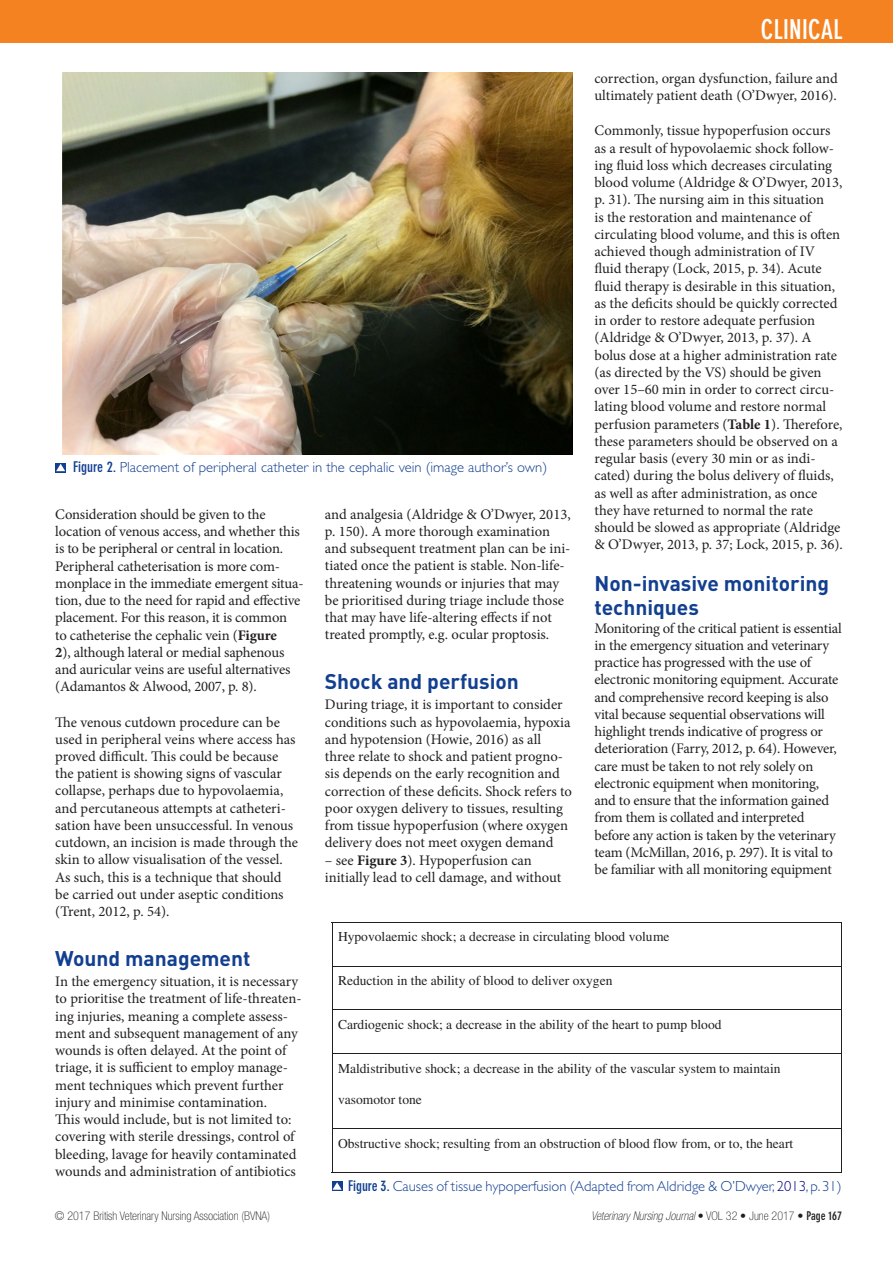
<style>
.page{position:relative;width:893px;height:1263px;background:#fff}
.page>*{position:absolute;margin:0;border:0;box-sizing:border-box;transform-origin:0 0}
.t1{font:700 condensed 27px "DIN Neuzeit Grotesk Std";color:#fff}
.t2{font:700 21px/24px "DIN";color:#123f90}
.t3{font:14.7px/17.2px "Minion Pro";letter-spacing:-.005em;color:#231f20}
.t4{font:300 14.7px "Gill Sans";color:#123f90}
.t5{font:13.5px "Times";color:#231f20}
.t6{font:italic 100 condensed 12px "Helvetica Neue LT Std";color:#231f20}
.t7{font:100 condensed 12px "Helvetica Neue LT Std";color:#231f20}
.s1{font-weight:700}
.s2{font-family:"DIN Neuzeit Grotesk Std";font-weight:700;font-stretch:condensed}
.s3{color:#000080}
.s4{font-style:normal}
.s5{font-family:"DIN Neuzeit Grotesk Std";font-weight:700;font-style:normal}
</style>
<div class="page">
<div style="left:0;top:0;width:893px;height:43px;background:#f58220"></div>
<img style="left:62px;top:72px;width:511px;height:382px">
<svg style="left:55px;top:463px;width:11px;height:9px"></svg>
<svg style="left:56px;top:464px;width:9px;height:7px"></svg>
<hr style="left:332px;top:922px;width:509px;height:1px;background:#231f20">
<hr style="left:332px;top:928px;width:1px;height:38px;background:#231f20">
<hr style="left:841px;top:928px;width:1px;height:38px;background:#231f20">
<hr style="left:332px;top:966px;width:509px;height:1px;background:#231f20">
<hr style="left:332px;top:972px;width:1px;height:37px;background:#231f20">
<hr style="left:841px;top:972px;width:1px;height:37px;background:#231f20">
<hr style="left:332px;top:1009px;width:509px;height:1px;background:#231f20">
<hr style="left:332px;top:1016px;width:1px;height:37px;background:#231f20">
<hr style="left:841px;top:1016px;width:1px;height:37px;background:#231f20">
<hr style="left:332px;top:1053px;width:509px;height:1px;background:#231f20">
<hr style="left:332px;top:1060px;width:1px;height:68px;background:#231f20">
<hr style="left:841px;top:1060px;width:1px;height:68px;background:#231f20">
<hr style="left:332px;top:1128px;width:509px;height:1px;background:#231f20">
<hr style="left:332px;top:1135px;width:1px;height:38px;background:#231f20">
<hr style="left:332px;top:1172px;width:509px;height:1px;background:#231f20">
<hr style="left:841px;top:1135px;width:1px;height:38px;background:#231f20">
<div style="left:332px;top:1181px;width:11px;height:10px;background:#123f90"></div>
<svg style="left:332px;top:1182px;width:10px;height:8px"></svg>
<h1 class="t1" style="left:761px;top:13px;width:83px">CLINICAL</h1>
<p class="t3" style="left:594px;top:70px;width:245px">correction, organ dysfunction, failure and ultimately patient death (O’Dwyer, 2016).</p>
<p class="t3" style="left:594px;top:122px;width:250px">Commonly, tissue hypoperfusion occurs as a result of hypovolaemic shock follow&shy;ing fluid loss which decreases circulating blood volume (Aldridge &amp; O’Dwyer, 2013, p. 31). The nursing aim in this situation<br>is the restoration and maintenance of circulating blood volume, and this is often achieved though administration of IV fluid therapy (Lock, 2015, p. 34). Acute fluid therapy is desirable in this situation, as the deficits should be quickly corrected in order to restore adequate perfusion (Aldridge &amp; O’Dwyer, 2013, p. 37). A bolus dose at a higher administration rate (as directed by the VS) should be given over 15–60 min in order to correct circu&shy;lating blood volume and restore normal perfusion parameters (<span class="s1">Table 1</span>). Therefore, these parameters should be observed on a regular basis (every 30 min or as indi&shy;cated) during the bolus delivery of fluids, as well as after administration, as once they have returned to normal the rate should be slowed as appropriate (Aldridge &amp; O’Dwyer, 2013, p. 37; Lock, 2015, p. 36).</p>
<h2 class="t2" style="left:594px;top:571px;width:236px">Non-invasive monitoring techniques</h2>
<p class="t3" style="left:594px;top:619px;width:249px">Monitoring of the critical patient is essential in the emergency situation and veterinary practice has progressed with the use of electronic monitoring equipment. Accurate and comprehensive record keeping is also vital because sequential observations will highlight trends indicative of progress or deterioration (Farry, 2012, p. 64). However, care must be taken to not rely solely on electronic equipment when monitoring, and to ensure that the information gained from them is collated and interpreted before any action is taken by the veterinary team (McMillan, 2016, p. 297). It is vital to be familiar with all monitoring equipment</p>
<p class="t4" style="left:73px;top:459px;width:476px"><span class="s2">Figure 2.</span> Placement of peripheral catheter in the cephalic vein (image author’s own)</p>
<p class="t3" style="left:325px;top:505px;width:247px">and analgesia (Aldridge &amp; O’Dwyer, 2013, p. 150). A more thorough examination and subsequent treatment plan can be ini&shy;tiated once the patient is stable. Non-life&shy;threatening wounds or injuries that may be prioritised during triage include those that may have life-altering effects if not treated promptly, e.g. ocular proptosis.</p>
<h2 class="t2" style="left:325px;top:668px;width:196px">Shock and perfusion</h2>
<p class="t3" style="left:325px;top:696px;width:249px">During triage, it is important to consider conditions such as hypovolaemia, hypoxia and hypotension (Howie, 2016) as all three relate to shock and patient progno&shy;sis depends on the early recognition and correction of these deficits. Shock refers to poor oxygen delivery to tissues, resulting from tissue hypoperfusion (where oxygen delivery does not meet oxygen demand</p>
<p class="t3" style="left:325px;top:851px;width:238px">– see <span class="s1">Figure 3</span>). Hypoperfusion can initially lead to cell damage, and without</p>
<p class="t3" style="left:55px;top:505px;width:250px">Consideration should be given to the location of venous access, and whether this is to be peripheral or central in location.<br>Peripheral catheterisation is more com&shy;monplace in the immediate emergent situa&shy;tion, due to the need for rapid and effective placement. For this reason, it is common<br>to catheterise the cephalic vein (<span class="s1">Figure<br>2</span>), although lateral or medial saphenous and auricular veins are useful alternatives (Adamantos &amp; Alwood, 2007, p. 8).</p>
<p class="t3" style="left:55px;top:713px;width:244px">The venous cutdown procedure can be used in peripheral veins where access has proved difficult. This could be because the patient is showing signs of vascular collapse, perhaps due to hypovolaemia, and percutaneous attempts at catheteri&shy;sation have been unsuccessful. In venous cutdown, an incision is made through the skin to allow visualisation of the vessel.<br>As such, this is a technique that should be carried out under aseptic conditions (Trent, 2012, p. 54).</p>
<h2 class="t2" style="left:55px;top:945px;width:197px">Wound management</h2>
<p class="t3" style="left:55px;top:973px;width:248px">In the emergency situation, it is necessary to prioritise the treatment of life-threaten&shy;ing injuries, meaning a complete assess&shy;ment and subsequent management of any wounds is often delayed. At the point of triage, it is sufficient to employ manage&shy;ment techniques which prevent further injury and minimise contamination.<br>This would include, but is not limited to: covering with sterile dressings, control of bleeding, lavage for heavily contaminated wounds and administration of antibiotics</p>
<p class="t5" style="left:338px;top:929px;width:333px">Hypovolaemic shock; a decrease in circulating blood volume</p>
<p class="t5" style="left:338px;top:973px;width:276px">Reduction in the ability of blood to deliver oxygen</p>
<p class="t5" style="left:338px;top:1017px;width:385px">Cardiogenic shock; a decrease in the ability of the heart to pump blood</p>
<p class="t5" style="left:338px;top:1060px;width:444px">Maldistributive shock; a decrease in the ability of the vascular system to maintain</p>
<p class="t5" style="left:338px;top:1091px;width:85px">vasomotor tone</p>
<p class="t5" style="left:338px;top:1135px;width:457px">Obstructive shock; resulting from an obstruction of blood flow from, or to, the heart</p>
<p class="t4" style="left:348px;top:1177px;width:495px"><span class="s2">Figure 3.</span> Causes of tissue hypoperfusion (Adapted from Aldridge &amp; O’Dwyer, <span class="s3">2013</span>, p. 31)</p>
<p class="t7" style="left:55px;top:1209px;width:217px">© 2017 British Veterinary Nursing Association (BVNA)</p>
<p class="t6" style="left:591px;top:1209px;width:252px">Veterinary Nursing Journal <span class="s4">• VOL 32 • June 2017 •</span> <span class="s5">Page 167</span></p>
</div>
